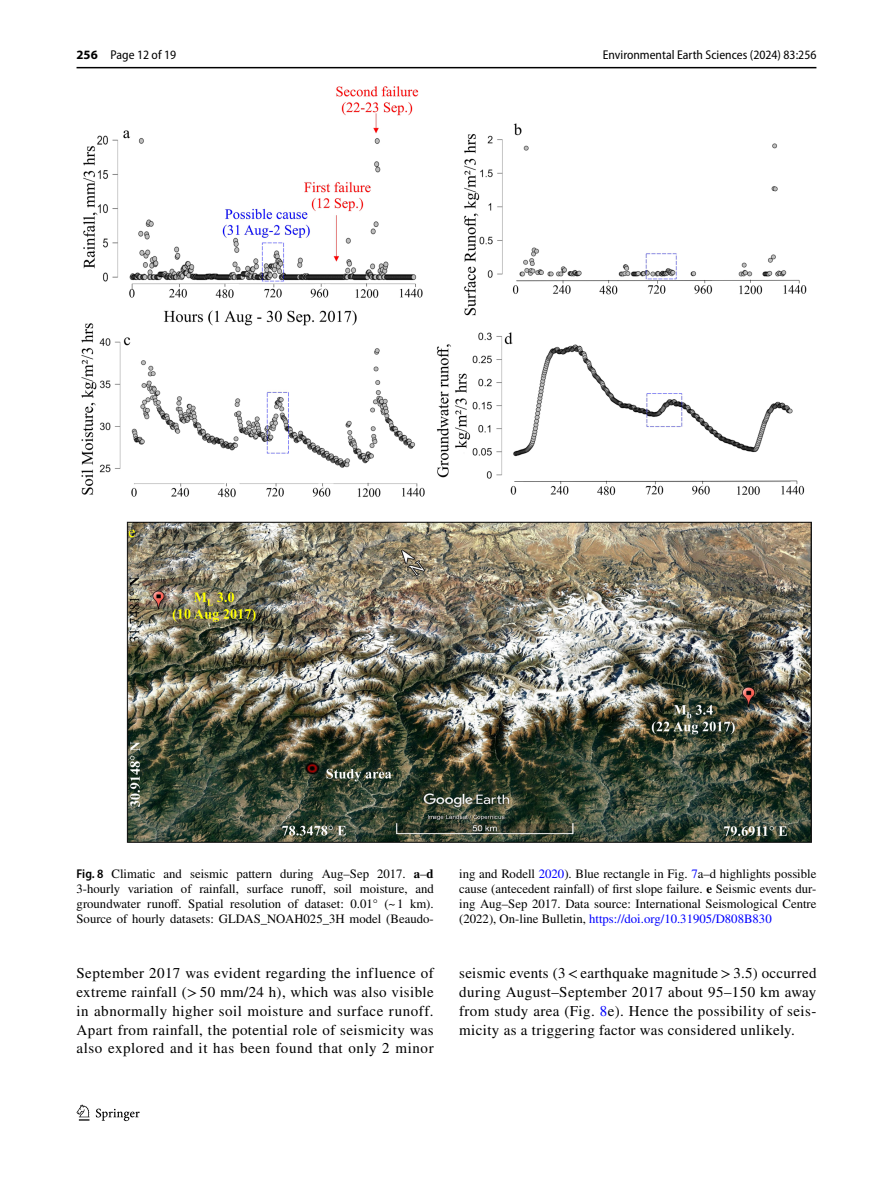
<style>
.page{position:relative;width:893px;height:1187px;background:#fff}
.page>*{position:absolute;margin:0;border:0;box-sizing:border-box;transform-origin:0 0}
.t1{font:15px/18.8px "STIX";letter-spacing:.025em;color:#000;text-align:justify}
.t2{font:12.75px/15px "STIX";color:#000;text-align:justify}
.t3{font:semi-condensed 12.75px "Myriad Pro";color:#000}
.s1{font-weight:700;font-stretch:normal}
.s2{font-family:"Myriad Pro";font-weight:600;font-stretch:semi-condensed}
.s3{font-weight:700}
.s4{color:#00f}
</style>
<div class="page">
<hr style="left:77px;top:67px;width:739px;height:1px;background:#000">
<svg style="left:77px;top:1104px;width:12px;height:16px"></svg>
<svg style="left:96px;top:1108px;width:44px;height:12px"></svg>
<img style="left:81px;top:87px;width:731px;height:755px">
<p class="t3" style="left:77px;top:48px;width:101px"><span class="s1">256</span> Page 12 of 19</p>
<p class="t3" style="left:603px;top:48px;width:215px">Environmental Earth Sciences (2024) 83:256</p>
<p class="t2" style="left:77px;top:866px;width:359px"><span class="s2">Fig. 8</span> Climatic and seismic pattern during Aug–Sep 2017. <span class="s3">a</span>–<span class="s3">d </span>3-hourly variation of rainfall, surface runoff, soil moisture, and groundwater runoff. Spatial resolution of dataset: 0.01° (~1 km).<br>Source of hourly datasets: GLDAS_NOAH025_3H model (Beaudo-</p>
<p class="t2" style="left:459px;top:866px;width:359px">ing and Rodell <span class="s4">2020</span>). Blue rectangle in Fig. <span class="s4">7</span>a–d highlights possible cause (antecedent rainfall) of first slope failure. <span class="s3">e</span> Seismic events dur&shy;ing Aug–Sep 2017. Data source: International Seismological Centre (2022), On-line Bulletin, <span class="s4">https://doi.org/10.31905/D808B830</span></p>
<p class="t1" style="left:77px;top:964px;width:359px">September 2017 was evident regarding the influence of extreme rainfall (&gt; 50 mm/24 h), which was also visible in abnormally higher soil moisture and surface runoff.<br>Apart from rainfall, the potential role of seismicity was also explored and it has been found that only 2 minor</p>
<p class="t1" style="left:459px;top:964px;width:359px">seismic events (3&lt;earthquake magnitude&gt;3.5) occurred during August–September 2017 about 95–150 km away from study area (Fig. <span class="s4">8</span>e). Hence the possibility of seis&shy;micity as a triggering factor was considered unlikely.</p>
</div>
